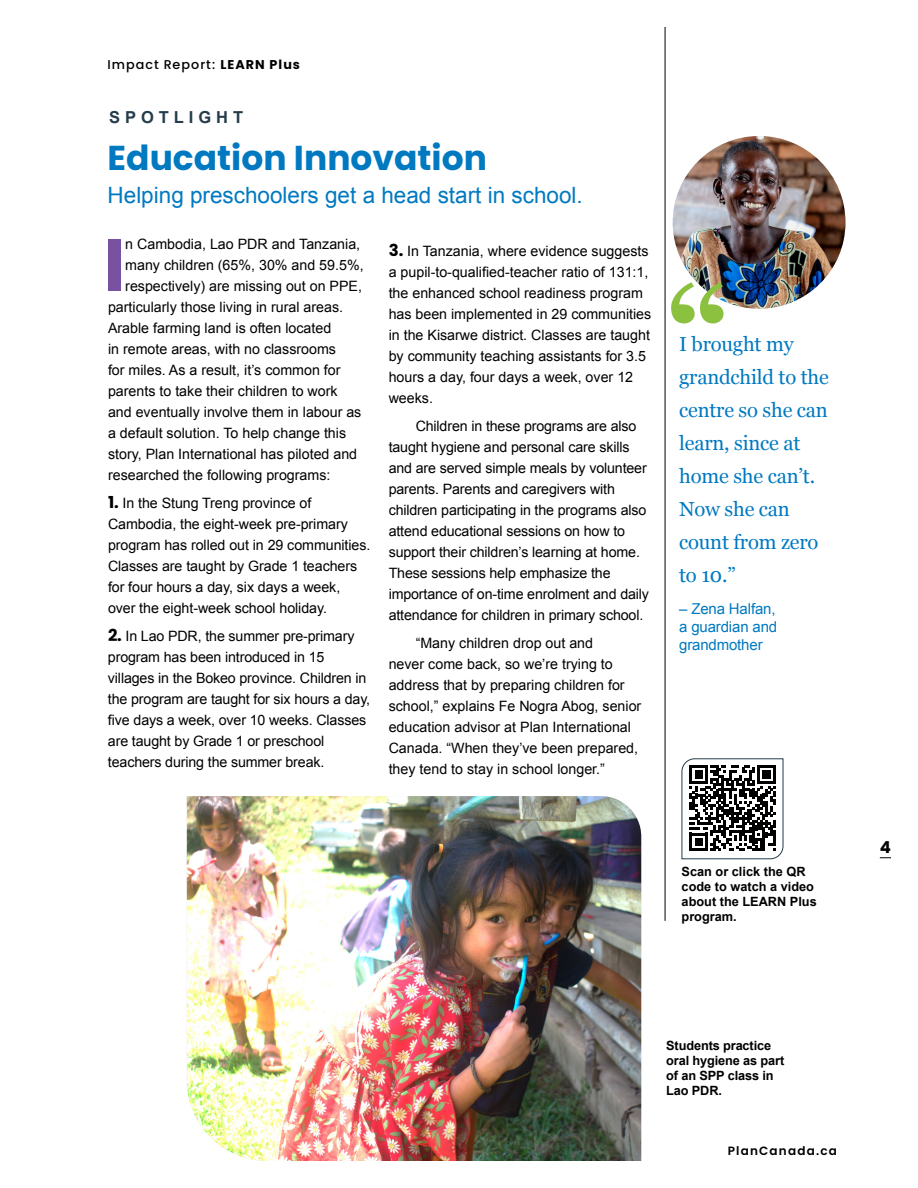
<style>
.page{position:relative;width:918px;height:1188px;background:#fff}
.page>*{position:absolute;margin:0;border:0;box-sizing:border-box;transform-origin:0 0}
.t1{font:700 120px "Georgia";color:#8bc13f}
.t2{font:700 74.1px "Poppins";color:#7851a1}
.t3{font:700 34.5px "Poppins";color:#0079c1}
.t4{font:22.5px "Arial";color:#0079c1}
.t5{font:20.25px/33px "Georgia";letter-spacing:-.01em;color:#0079c1}
.t6{font:700 16.5px "Arial";letter-spacing:.3em;color:#243c4b}
.t7{font:700 16.5px "Poppins";color:#000}
.t8{font:15px/18px "Arial";letter-spacing:-.01em;color:#0079c1;text-align:justify}
.t9{font:14.25px/21px "Arial";color:#000}
.t10{font:700 12.75px/15px "Arial";color:#000}
.t11{font:500 12.75px "Poppins";letter-spacing:.08em;color:#000}
.t12{font:600 12px "Poppins";letter-spacing:.1em;color:#000}
.s1{font-weight:700}
.s2{font-family:"Poppins";font-weight:700;font-size:16.5px}
</style>
<div class="page">
<img style="left:673px;top:136px;width:172px;height:173px;border-radius:86px">
<hr style="left:665px;top:27px;width:1px;height:894px;background:#000">
<img style="left:187px;top:796px;width:454px;height:365px">
<svg style="left:681px;top:758px;width:103px;height:102px"></svg>
<p class="t11" style="left:108px;top:57px;width:194px">Impact Report: <span class="s1">LEARN Plus</span></p>
<p class="t6" style="left:109px;top:106px;width:136px">SPOTLIGHT</p>
<h3 class="t3" style="left:108px;top:138px;width:381px">Education Innovation</h3>
<h3 class="t4" style="left:108px;top:181px;width:477px">Helping preschoolers get a head start in school.</h3>
<h2 class="t2" style="left:103px;top:222px;width:23px">I</h2>
<p class="t9" style="left:125px;top:234px;width:237px">n Cambodia, Lao PDR and Tanzania,</p>
<p class="t9" style="left:125px;top:255px;width:240px">many children (65%, 30% and 59.5%,</p>
<p class="t9" style="left:125px;top:276px;width:238px">respectively) are missing out on PPE,</p>
<p class="t9" style="left:108px;top:297px;width:237px">particularly those living in rural areas.</p>
<p class="t9" style="left:108px;top:318px;width:225px">Arable farming land is often located</p>
<p class="t9" style="left:108px;top:339px;width:230px">in remote areas, with no classrooms</p>
<p class="t9" style="left:108px;top:360px;width:234px">for miles. As a result, it’s common for</p>
<p class="t9" style="left:108px;top:381px;width:231px">parents to take their children to work</p>
<p class="t9" style="left:108px;top:402px;width:255px">and eventually involve them in labour as</p>
<p class="t9" style="left:108px;top:423px;width:240px">a default solution. To help change this</p>
<p class="t9" style="left:108px;top:444px;width:251px">story, Plan International has piloted and</p>
<p class="t9" style="left:108px;top:465px;width:224px">researched the following programs:</p>
<p class="t9" style="left:108px;top:493px;width:264px"><span class="s2">1.</span> In the Stung Treng province of Cambodia, the eight-week pre-primary program has rolled out in 29 communities.<br>Classes are taught by Grade 1 teachers for four hours a day, six days a week, over the eight-week school holiday.</p>
<p class="t9" style="left:108px;top:625px;width:264px"><span class="s2">2.</span> In Lao PDR, the summer pre-primary program has been introduced in 15 villages in the Bokeo province. Children in the program are taught for six hours a day, five days a week, over 10 weeks. Classes are taught by Grade 1 or preschool teachers during the summer break.</p>
<p class="t9" style="left:389px;top:241px;width:264px"><span class="s2">3.</span> In Tanzania, where evidence suggests a pupil-to-qualified-teacher ratio of 131:1, the enhanced school readiness program has been implemented in 29 communities in the Kisarwe district. Classes are taught by community teaching assistants for 3.5 hours a day, four days a week, over 12 weeks.</p>
<p class="t9" style="left:389px;top:416px;width:262px;text-indent:27px">Children in these programs are also taught hygiene and personal care skills and are served simple meals by volunteer parents. Parents and caregivers with children participating in the programs also attend educational sessions on how to support their children’s learning at home.<br>These sessions help emphasize the importance of on-time enrolment and daily attendance for children in primary school.</p>
<p class="t9" style="left:389px;top:632px;width:254px;text-indent:27px">“Many children drop out and<br>never come back, so we’re trying to address that by preparing children for school,” explains Fe Nogra Abog, senior education advisor at Plan International Canada. “When they’ve been prepared, they tend to stay in school longer.”</p>
<h1 class="t1" style="left:667px;top:240px;width:64px">“</h1>
<h3 class="t5" style="left:679px;top:327px;width:151px">I brought my grandchild to the centre so she can learn, since at home she can’t.<br>Now she can count from zero to 10.”</h3>
<p class="t8" style="left:679px;top:600px;width:100px">– Zena Halfan, a guardian and grandmother</p>
<p class="t10" style="left:682px;top:865px;width:137px">Scan or click the QR code to watch a video about the LEARN Plus program.</p>
<p class="t7" style="left:880px;top:838px;width:13px">4</p>
<p class="t10" style="left:666px;top:1038px;width:120px">Students practice oral hygiene as part of an SPP class in<br>Lao PDR.</p>
<p class="t12" style="left:728px;top:1144px;width:111px">PlanCanada.ca</p>
</div>
